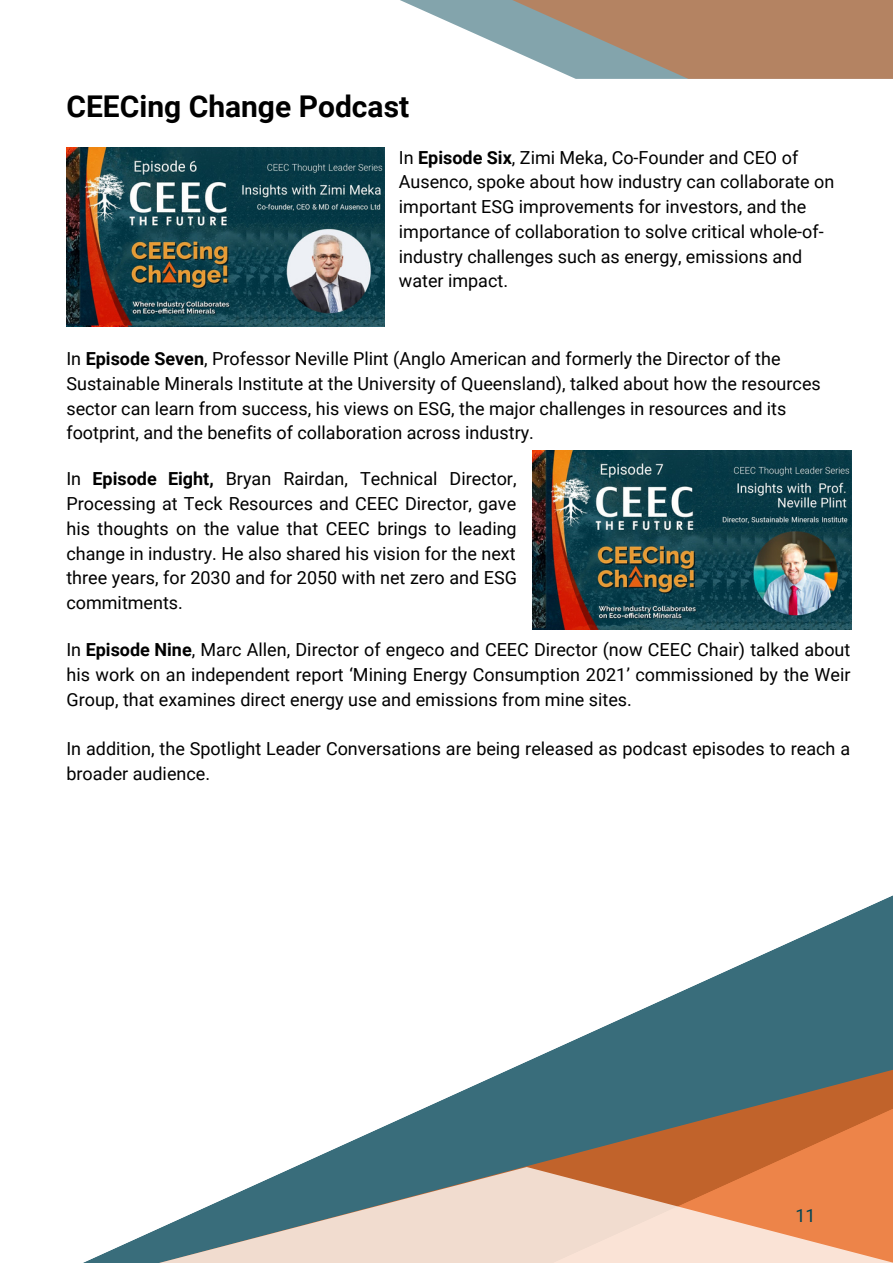
<style>
.page{position:relative;width:893px;height:1264px;background:#fff}
.page>*{position:absolute;margin:0;border:0;box-sizing:border-box;transform-origin:0 0}
.t1{font:700 30px "Roboto";color:#000}
.t2{font:18px/24.8px "Roboto";color:#000}
.t3{font:18px "Roboto";color:#045}
.s1{font-weight:700}
</style>
<div class="page">
<svg style="left:517px;top:896px;width:375px;height:170px"></svg>
<svg style="left:297px;top:1066px;width:595px;height:100px;fill:#396d7b"></svg>
<svg style="left:85px;top:1166px;width:807px;height:96px;background:#ccb5a5"></svg>
<svg style="left:400px;top:0;width:492px;height:79px"></svg>
<img style="left:66px;top:147px;width:319px;height:179px">
<img style="left:533px;top:451px;width:318px;height:178px">
<h1 class="t1" style="left:66px;top:89px;width:344px">CEECing Change Podcast</h1>
<p class="t2" style="left:399px;top:145px;width:437px">In <span class="s1">Episode Six</span>, Zimi Meka, Co-Founder and CEO of Ausenco, spoke about how industry can collaborate on important ESG improvements for investors, and the importance of collaboration to solve critical whole-of&shy;industry challenges such as energy, emissions and water impact.</p>
<p class="t2" style="left:66px;top:347px;width:755px">In <span class="s1">Episode Seven</span>, Professor Neville Plint (Anglo American and formerly the Director of the Sustainable Minerals Institute at the University of Queensland), talked about how the resources sector can learn from success, his views on ESG, the major challenges in resources and its footprint, and the benefits of collaboration across industry.</p>
<p class="t2" style="left:66px;top:467px;width:452px;text-align:justify">In <span class="s1">Episode Eight,</span> Bryan Rairdan, Technical Director, Processing at Teck Resources and CEEC Director, gave his thoughts on the value that CEEC brings to leading change in industry. He also shared his vision for the next three years, for 2030 and for 2050 with net zero and ESG commitments.</p>
<p class="t2" style="left:66px;top:637px;width:785px;text-align:justify">In <span class="s1">Episode Nine</span>, Marc Allen, Director of engeco and CEEC Director (now CEEC Chair) talked about his work on an independent report ‘Mining Energy Consumption 2021’ commissioned by the Weir Group, that examines direct energy use and emissions from mine sites.</p>
<p class="t2" style="left:66px;top:736px;width:785px">In addition, the Spotlight Leader Conversations are being released as podcast episodes to reach a broader audience.</p>
<p class="t3" style="left:795px;top:1205px;width:22px">11</p>
</div>
